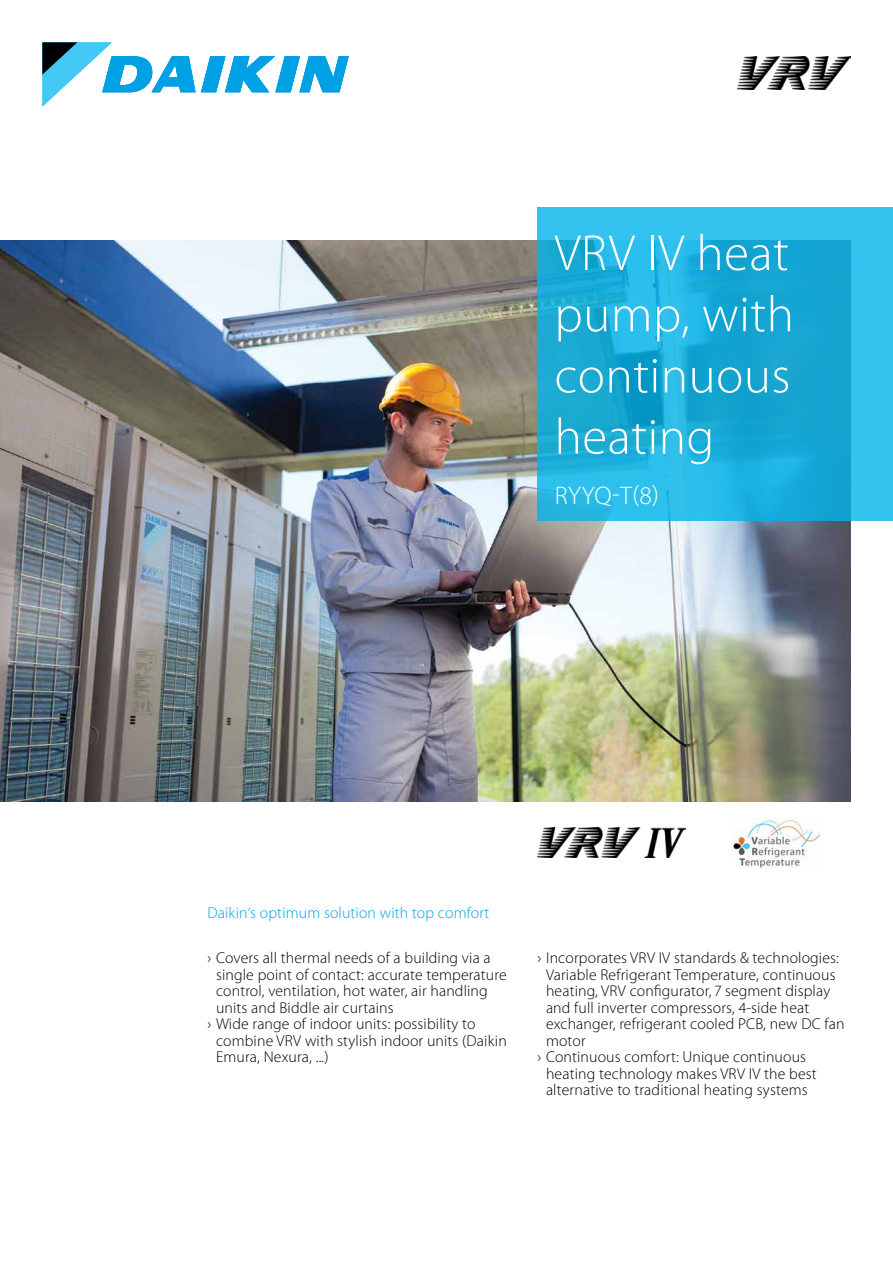
<style>
.page{position:relative;width:893px;height:1263px;background:#fff}
.page>*{position:absolute;margin:0;border:0;box-sizing:border-box;transform-origin:0 0}
.t1{font:300 51px/61.2px "Myriad Pro";letter-spacing:.01em;color:#fff;text-align:justify}
.t2{font:300 25.5px "Myriad Pro";color:#fff}
.t3{font:300 15.75px "Myriad Pro";letter-spacing:.01em;color:#000}
.t4{font:300 15.75px "Myriad Pro";letter-spacing:.01em;color:#00a1e4}
</style>
<div class="page">
<img style="left:737px;top:57px;width:113px;height:33px">
<img style="left:537px;top:828px;width:148px;height:30px">
<img style="left:732px;top:818px;width:89px;height:50px">
<img style="left:0;top:241px;width:850px;height:561px">
<svg style="left:43px;top:43px;width:306px;height:63px"></svg>
<svg style="left:537px;top:208px;width:356px;height:313px;background:#1fb1dc"></svg>
<h1 class="t1" style="left:554px;top:223px;width:241px">VRV IV heat pump, with continuous heating</h1>
<h2 class="t2" style="left:555px;top:481px;width:106px">RYYQ-T(8)</h2>
<p class="t4" style="left:207px;top:904px;width:283px">Daikin‘s optimum solution with top comfort</p>
<p class="t3" style="left:207px;top:949px;width:285px">› Covers all thermal needs of a building via a</p>
<p class="t3" style="left:216px;top:966px;width:292px">single point of contact: accurate temperature</p>
<p class="t3" style="left:216px;top:982px;width:273px">control, ventilation, hot water, air handling</p>
<p class="t3" style="left:216px;top:999px;width:179px">units and Biddle air curtains</p>
<p class="t3" style="left:207px;top:1015px;width:270px">› Wide range of indoor units: possibility to</p>
<p class="t3" style="left:216px;top:1032px;width:292px">combine VRV with stylish indoor units (Daikin</p>
<p class="t3" style="left:216px;top:1048px;width:114px">Emura, Nexura, ...)</p>
<p class="t3" style="left:537px;top:949px;width:303px">› Incorporates VRV IV standards &amp; technologies:</p>
<p class="t3" style="left:546px;top:966px;width:291px">Variable Refrigerant Temperature, continuous</p>
<p class="t3" style="left:546px;top:982px;width:286px">heating, VRV configurator, 7 segment display</p>
<p class="t3" style="left:546px;top:999px;width:265px">and full inverter compressors, 4-side heat</p>
<p class="t3" style="left:546px;top:1015px;width:300px">exchanger, refrigerant cooled PCB, new DC fan</p>
<p class="t3" style="left:546px;top:1032px;width:41px">motor</p>
<p class="t3" style="left:537px;top:1048px;width:270px">› Continuous comfort: Unique continuous</p>
<p class="t3" style="left:546px;top:1065px;width:272px">heating technology makes VRV IV the best</p>
<p class="t3" style="left:546px;top:1081px;width:263px">alternative to traditional heating systems</p>
</div>
